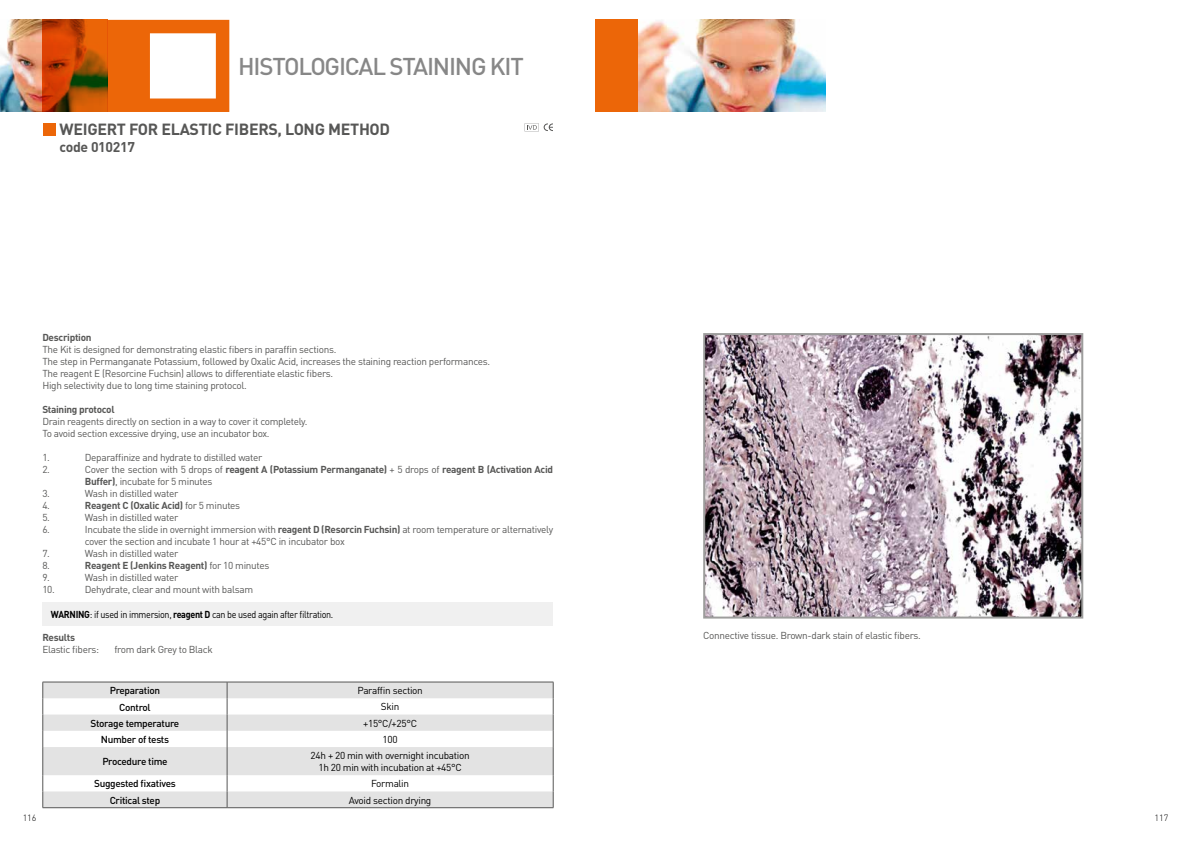
<style>
.page{position:relative;width:1191px;height:842px;background:#fff}
.page>*{position:absolute;margin:0;border:0;box-sizing:border-box;transform-origin:0 0}
.t1{font:500 24px "DIN";letter-spacing:-.05em;color:#878787}
.t2{font:700 16px "DIN";letter-spacing:-.02em;color:#575756}
.t3{font:700 14px "DIN";letter-spacing:-.02em;color:#575756}
.t4{font:10px/12px "DIN";letter-spacing:-.03em;color:#575756}
.t5{font:700 10px/12px "DIN";letter-spacing:-.03em;color:#575756}
.t6{font:10px/12px "DIN";letter-spacing:-.03em;color:#000;text-align:center}
.t7{font:500 10px "DIN";letter-spacing:-.03em;color:#000}
.t8{font:10px "DIN";letter-spacing:-.03em;color:#000;scale:.9 1}
.t9{font:700 10px "DIN";color:#000;scale:.9 1}
.t10{font:300 9px "DIN";color:#000}
.s1{font-weight:400}
.s2{font-weight:700}
</style>
<div class="page">
<img style="left:0;top:20px;width:43px;height:92px">
<div style="left:595px;top:20px;width:43px;height:92px;background:#ec6608"></div>
<svg style="left:43px;top:20px;width:65px;height:92px;background:#b54804"></svg>
<img style="left:638px;top:20px;width:187px;height:92px">
<svg style="left:108px;top:20px;width:121px;height:92px"></svg>
<div style="left:43px;top:123px;width:13px;height:13px;background:#ec6608"></div>
<svg style="left:525px;top:123px;width:28px;height:8px"></svg>
<svg style="left:43px;top:682px;width:511px;height:125px"></svg>
<hr style="left:43px;top:807px;width:184px;height:1px;background:#575756">
<hr style="left:227px;top:807px;width:326px;height:1px;background:#575756">
<div style="left:42px;top:602px;width:511px;height:24px;background:#f0f0f0"></div>
<img style="left:706px;top:336px;width:374px;height:280px">
<div style="left:703px;top:333px;width:380px;height:286px;border:2px solid #9d9d9c"></div>
<h1 class="t1" style="left:238px;top:51px;width:287px">Histological stain in g Kit</h1>
<h2 class="t2" style="left:60px;top:119px;width:330px">Weigert for elastic fibers, long m ethod</h2>
<h3 class="t3" style="left:60px;top:138px;width:77px">code 010217</h3>
<p class="t5" style="left:42px;top:331px;width:51px">Description</p>
<p class="t4" style="left:42px;top:344px;width:449px">The Kit is designed for demonstrating elastic fibers in paraffin sections.<br>The step in Permanganate Potassium, followed by Oxalic Acid, increases the staining reaction performances.<br>The reagent E (Resorcine Fuchsin) allows to differentiate elastic fibers.<br>High selectivity due to long time staining protocol.</p>
<p class="t5" style="left:42px;top:403px;width:74px">Staining protocol</p>
<p class="t4" style="left:42px;top:416px;width:266px">Drain reagents directly on section in a way to cover it completely.<br>To avoid section excessive drying, use an incubator box.</p>
<p class="t4" style="left:42px;top:452px;width:9px">1.</p>
<p class="t4" style="left:85px;top:452px;width:179px">Deparaffinize and hydrate to distilled water</p>
<p class="t4" style="left:42px;top:464px;width:9px">2.</p>
<p class="t5" style="left:85px;top:463px;width:470px"><span class="s1">Cover the section with 5 drops of</span> reagent A (Potassium Permanganate) <span class="s1">+ 5 drops of</span> reagent B (Activation Acid<br>Buffer)<span class="s1">, incubate for 5 minutes</span></p>
<p class="t4" style="left:42px;top:488px;width:9px">3.</p>
<p class="t4" style="left:85px;top:488px;width:95px">Wash in distilled water</p>
<p class="t4" style="left:42px;top:500px;width:9px">4.</p>
<p class="t5" style="left:85px;top:499px;width:157px">Reagent C (Oxalic Acid) <span class="s1">for 5 minutes</span></p>
<p class="t4" style="left:42px;top:512px;width:9px">5.</p>
<p class="t4" style="left:85px;top:512px;width:95px">Wash in distilled water</p>
<p class="t4" style="left:42px;top:524px;width:9px">6.</p>
<p class="t4" style="left:85px;top:524px;width:470px">Incubate the slide in overnight immersion with <span class="s2">reagent D (Resorcin Fuchsin)</span> at room temperature or alternatively cover the section and incubate 1 hour at +45°C in incubator box</p>
<p class="t4" style="left:42px;top:548px;width:9px">7.</p>
<p class="t4" style="left:85px;top:548px;width:95px">Wash in distilled water</p>
<p class="t4" style="left:42px;top:560px;width:9px">8.</p>
<p class="t5" style="left:85px;top:559px;width:186px">Reagent E (Jenkins Reagent) <span class="s1">for 10 minutes</span></p>
<p class="t4" style="left:42px;top:572px;width:9px">9.</p>
<p class="t4" style="left:85px;top:572px;width:95px">Wash in distilled water</p>
<p class="t4" style="left:42px;top:584px;width:14px">10.</p>
<p class="t4" style="left:85px;top:584px;width:170px">Dehydrate, clear and mount with balsam</p>
<p class="t5" style="left:42px;top:631px;width:34px">Results</p>
<p class="t4" style="left:42px;top:644px;width:58px">Elastic fibers:</p>
<p class="t4" style="left:114px;top:644px;width:100px">from dark Grey to Black</p>
<p class="t7" style="left:110px;top:684px;width:52px">Preparation</p>
<p class="t6" style="left:357px;top:684px;width:67px">Paraffin section</p>
<p class="t7" style="left:119px;top:700px;width:33px">Control</p>
<p class="t6" style="left:381px;top:701px;width:20px">Skin</p>
<p class="t7" style="left:91px;top:717px;width:90px">Storage temperature</p>
<p class="t6" style="left:363px;top:717px;width:55px">+15°C/+25°C</p>
<p class="t7" style="left:101px;top:733px;width:70px">Number of tests</p>
<p class="t6" style="left:382px;top:733px;width:17px">100</p>
<p class="t7" style="left:102px;top:755px;width:67px">Procedure time</p>
<p class="t6" style="left:311px;top:749px;width:160px">24h + 20 min with overnight incubation<br>1h 20 min with incubation at +45°C</p>
<p class="t7" style="left:94px;top:777px;width:83px">Suggested fixatives</p>
<p class="t6" style="left:371px;top:778px;width:39px">Formalin</p>
<p class="t7" style="left:110px;top:794px;width:52px">Critical step</p>
<p class="t6" style="left:349px;top:794px;width:84px">Avoid section drying</p>
<p class="t9" style="left:51px;top:608px;width:16px">WARNIN</p>
<p class="t8" style="left:84px;top:608px;width:278px"><span class="s2">G</span>: if used in immersion, <span class="s2">reagent D</span> can be used again after filtration.</p>
<p class="t4" style="left:703px;top:629px;width:219px">Connective tissue. Brown-dark stain of elastic fibers.</p>
<p class="t10" style="left:23px;top:812px;width:15px">116</p>
<p class="t10" style="left:1154px;top:812px;width:15px">117</p>
</div>
